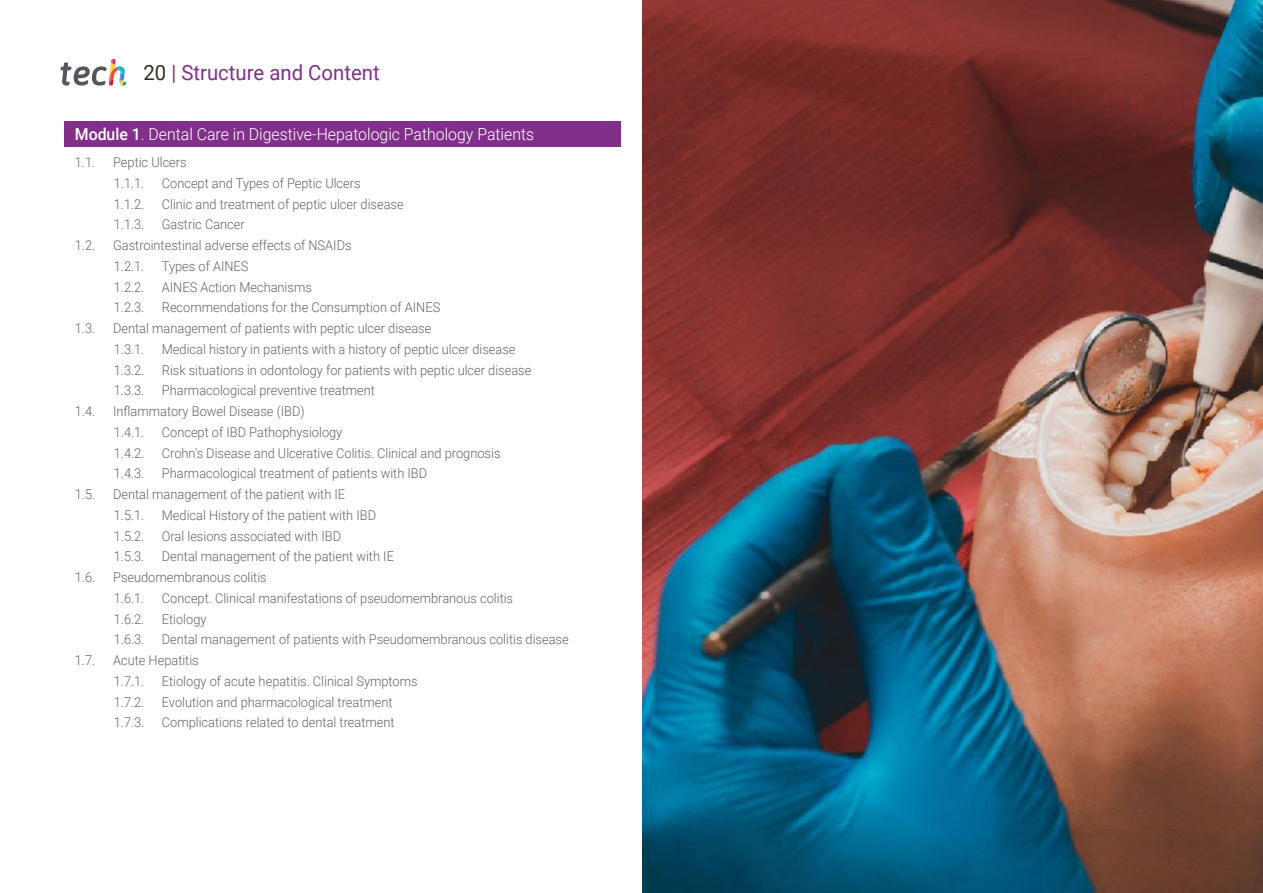
<style>
.page{position:relative;width:1263px;height:893px;background:#fff}
.page>*{position:absolute;margin:0;border:0;box-sizing:border-box;transform-origin:0 0}
.t1{font:21px "Roboto";color:#813089}
.t2{font:300 16.5px "Roboto";color:#fff;scale:.96 1}
.t3{font:300 13.5px/20.7px "Roboto";color:#61646a;scale:.95 1}
.s1{color:#312e20}
.s2{font-weight:500}
</style>
<div class="page">
<img style="left:642px;top:0;width:621px;height:893px">
<svg style="left:61px;top:59px;width:65px;height:27px"></svg>
<div style="left:64px;top:121px;width:557px;height:25px;background:#813089"></div>
<h1 class="t1" style="left:144px;top:57px;width:238px"><span class="s1">20</span> | Structure and Content</h1>
<p class="t2" style="left:75px;top:123px;width:480px"><span class="s2">Module 1</span>. Dental Care in Digestive-Hepatologic Pathology Patients</p>
<p class="t3" style="left:75px;top:151px;width:23px">1.1.</p>
<p class="t3" style="left:113px;top:151px;width:79px">Peptic Ulcers<br>1.1.1.</p>
<p class="t3" style="left:162px;top:172px;width:211px">Concept and Types of Peptic Ulcers</p>
<p class="t3" style="left:114px;top:193px;width:34px">1.1.2.</p>
<p class="t3" style="left:162px;top:193px;width:256px">Clinic and treatment of peptic ulcer disease</p>
<p class="t3" style="left:114px;top:214px;width:34px">1.1.3.</p>
<p class="t3" style="left:162px;top:214px;width:89px">Gastric Cancer</p>
<p class="t3" style="left:75px;top:234px;width:23px">1.2.</p>
<p class="t3" style="left:113px;top:234px;width:252px">Gastrointestinal adverse effects of NSAIDs<br>1.2.1.</p>
<p class="t3" style="left:162px;top:255px;width:93px">Types of AINES</p>
<p class="t3" style="left:114px;top:276px;width:34px">1.2.2.</p>
<p class="t3" style="left:162px;top:276px;width:159px">AINES Action Mechanisms</p>
<p class="t3" style="left:114px;top:297px;width:34px">1.2.3.</p>
<p class="t3" style="left:162px;top:297px;width:295px">Recommendations for the Consumption of AINES</p>
<p class="t3" style="left:75px;top:317px;width:23px">1.3.</p>
<p class="t3" style="left:113px;top:317px;width:336px">Dental management of patients with peptic ulcer disease<br>1.3.1.</p>
<p class="t3" style="left:162px;top:338px;width:374px">Medical history in patients with a history of peptic ulcer disease</p>
<p class="t3" style="left:114px;top:359px;width:34px">1.3.2.</p>
<p class="t3" style="left:162px;top:359px;width:390px">Risk situations in odontology for patients with peptic ulcer disease</p>
<p class="t3" style="left:114px;top:380px;width:34px">1.3.3.</p>
<p class="t3" style="left:162px;top:380px;width:226px">Pharmacological preventive treatment</p>
<p class="t3" style="left:75px;top:400px;width:23px">1.4.</p>
<p class="t3" style="left:113px;top:400px;width:203px">Inflammatory Bowel Disease (IBD)<br>1.4.1.</p>
<p class="t3" style="left:162px;top:421px;width:192px">Concept of IBD Pathophysiology</p>
<p class="t3" style="left:114px;top:442px;width:34px">1.4.2.</p>
<p class="t3" style="left:162px;top:442px;width:358px">Crohn's Disease and Ulcerative Colitis. Clinical and prognosis</p>
<p class="t3" style="left:114px;top:463px;width:34px">1.4.3.</p>
<p class="t3" style="left:162px;top:463px;width:281px">Pharmacological treatment of patients with IBD</p>
<p class="t3" style="left:75px;top:483px;width:23px">1.5.</p>
<p class="t3" style="left:113px;top:483px;width:246px">Dental management of the patient with IE<br>1.5.1.</p>
<p class="t3" style="left:162px;top:504px;width:227px">Medical History of the patient with IBD</p>
<p class="t3" style="left:114px;top:525px;width:34px">1.5.2.</p>
<p class="t3" style="left:162px;top:525px;width:190px">Oral lesions associated with IBD</p>
<p class="t3" style="left:114px;top:546px;width:34px">1.5.3.</p>
<p class="t3" style="left:162px;top:546px;width:246px">Dental management of the patient with IE</p>
<p class="t3" style="left:75px;top:566px;width:23px">1.6.</p>
<p class="t3" style="left:113px;top:566px;width:163px">Pseudomembranous colitis<br>1.6.1.</p>
<p class="t3" style="left:162px;top:587px;width:371px">Concept. Clinical manifestations of pseudomembranous colitis</p>
<p class="t3" style="left:114px;top:608px;width:34px">1.6.2.</p>
<p class="t3" style="left:162px;top:608px;width:49px">Etiology</p>
<p class="t3" style="left:114px;top:629px;width:34px">1.6.3.</p>
<p class="t3" style="left:162px;top:629px;width:430px">Dental management of patients with Pseudomembranous colitis disease</p>
<p class="t3" style="left:75px;top:649px;width:23px">1.7.</p>
<p class="t3" style="left:113px;top:649px;width:92px">Acute Hepatitis<br>1.7.1.</p>
<p class="t3" style="left:162px;top:670px;width:271px">Etiology of acute hepatitis. Clinical Symptoms</p>
<p class="t3" style="left:114px;top:691px;width:34px">1.7.2.</p>
<p class="t3" style="left:162px;top:691px;width:244px">Evolution and pharmacological treatment</p>
<p class="t3" style="left:114px;top:712px;width:34px">1.7.3.</p>
<p class="t3" style="left:162px;top:712px;width:247px">Complications related to dental treatment</p>
</div>
